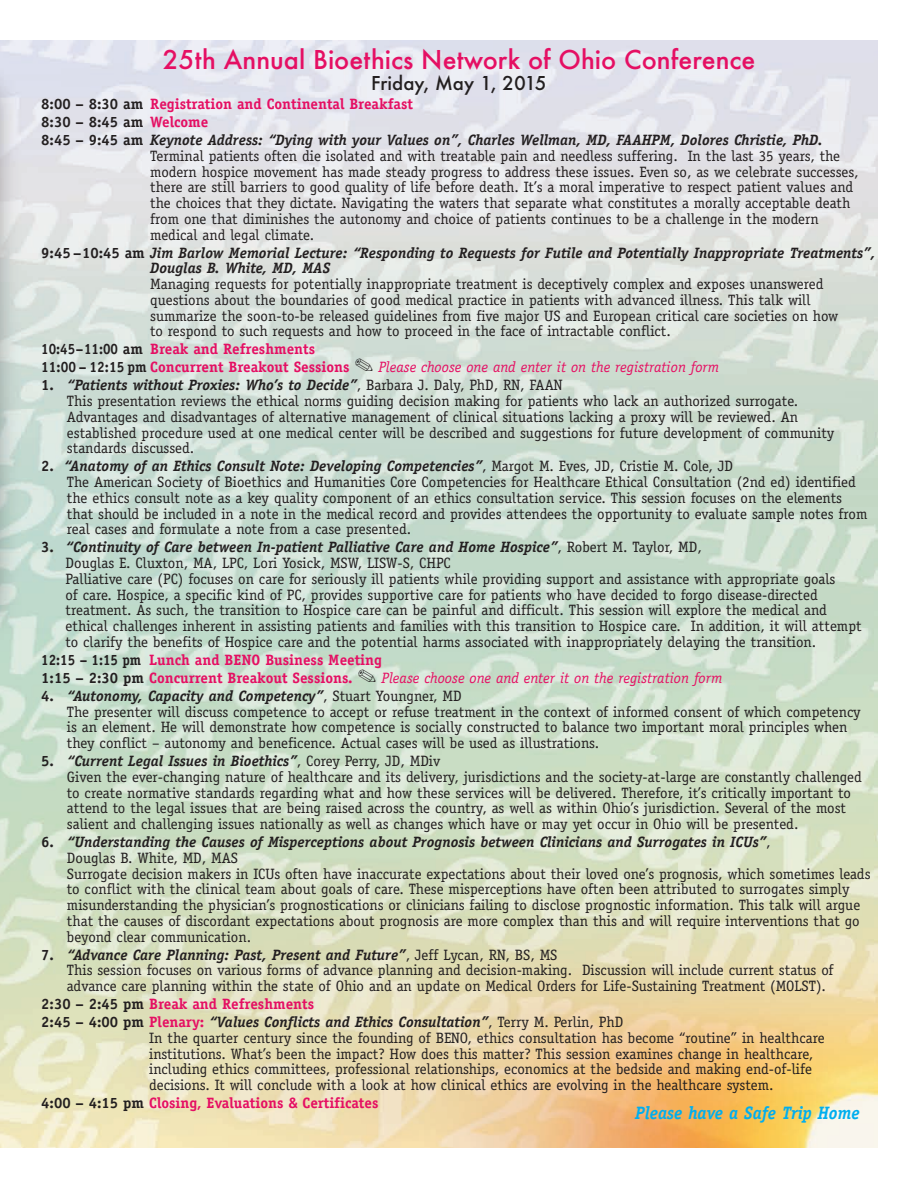
<style>
.page{position:relative;width:918px;height:1188px;background:#fff}
.page>*{position:absolute;margin:0;border:0;box-sizing:border-box;transform-origin:0 0}
.t1{font:500 28.5px "Futura T";color:#e50f63}
.t2{font:500 21px "Futura T";color:#231f20}
.t3{font:italic 700 18px "Officina Serif";color:#00aeef;scale:.95 1}
.t4{font:15px/15.8px "Officina Serif";color:#231f20}
.t5{font:italic 700 15px/18px "Officina Serif";color:#231f20}
.t6{font:700 15px/18px "Officina Serif";color:#e50f63}
.s1{font-style:normal}
.s2{font-style:normal;color:#e50f63}
.s3{color:#231f20}
.s4{font-weight:400;font-style:italic}
.s5{font-weight:700}
.s6{font-weight:700;font-style:italic}
.s7{font-weight:400;font-style:normal}
</style>
<div class="page">
<img style="left:0;top:41px;width:877px;height:1107px">
<h1 class="t1" style="left:162px;top:42px;width:595px">25th Annual Bioethics Network of Ohio Conference</h1>
<h2 class="t2" style="left:371px;top:70px;width:177px">Friday, May 1, 2015</h2>
<p class="t5" style="left:41px;top:96px;width:783px"><span class="s1">8:00 – 8:30 am</span> <span class="s2">Registration and Continental Breakfast<br></span><span class="s1">8:30 – 8:45 am</span> <span class="s2">Welcome<br></span><span class="s1">8:45 – 9:45 am</span> Keynote Address: “Dying with your Values on”, Charles Wellman, MD, FAAHPM, Dolores Christie, PhD.</p>
<p class="t4" style="left:150px;top:148px;width:710px">Terminal patients often die isolated and with treatable pain and needless suffering. In the last 35 years, the modern hospice movement has made steady progress to address these issues. Even so, as we celebrate successes, there are still barriers to good quality of life before death. It’s a moral imperative to respect patient values and the choices that they dictate. Navigating the waters that separate what constitutes a morally acceptable death from one that diminishes the autonomy and choice of patients continues to be a challenge in the modern medical and legal climate.</p>
<p class="t5" style="left:150px;top:246px;width:727px;line-height:15.8px;text-indent:-109px"><span class="s1">9:45 –10:45 am</span> Jim Barlow Memorial Lecture: “Responding to Requests for Futile and Potentially Inappropriate Treatments”,<br>Douglas B. White, MD, MAS</p>
<p class="t4" style="left:150px;top:276px;width:690px">Managing requests for potentially inappropriate treatment is deceptively complex and exposes unanswered questions about the boundaries of good medical practice in patients with advanced illness. This talk will summarize the soon-to-be released guidelines from five major US and European critical care societies on how to respond to such requests and how to proceed in the face of intractable conflict.</p>
<p class="t6" style="left:41px;top:341px;width:680px"><span class="s3">10:45–11:00 am</span> Break and Refreshments<br><span class="s3">11:00 – 12:15 pm</span> Concurrent Breakout Sessions <span class="s3">✎</span> <span class="s4">Please choose one and enter it on the registration form</span></p>
<p class="t4" style="left:67px;top:377px;width:769px;text-indent:-26px"><span class="s5">1.</span> <span class="s6">“Patients without Proxies: Who’s to Decide”</span>, Barbara J. Daly, PhD, RN, FAAN<br>This presentation reviews the ethical norms guiding decision making for patients who lack an authorized surrogate.<br>Advantages and disadvantages of alternative management of clinical situations lacking a proxy will be reviewed. An established procedure used at one medical center will be described and suggestions for future development of community standards discussed.</p>
<p class="t4" style="left:67px;top:458px;width:802px;text-indent:-26px"><span class="s5">2.</span> <span class="s6">“Anatomy of an Ethics Consult Note: Developing Competencies”</span>, Margot M. Eves, JD, Cristie M. Cole, JD<br>The American Society of Bioethics and Humanities Core Competencies for Healthcare Ethical Consultation (2nd ed) identified the ethics consult note as a key quality component of an ethics consultation service. This session focuses on the elements that should be included in a note in the medical record and provides attendees the opportunity to evaluate sample notes from real cases and formulate a note from a case presented.</p>
<p class="t4" style="left:66px;top:539px;width:798px;text-indent:-24px"><span class="s5">3.</span> <span class="s6">“Continuity of Care between In-patient Palliative Care and Home Hospice”</span>, Robert M. Taylor, MD,<br>Douglas E. Cluxton, MA, LPC, Lori Yosick, MSW, LISW-S, CHPC<br>Palliative care (PC) focuses on care for seriously ill patients while providing support and assistance with appropriate goals<br>of care. Hospice, a specific kind of PC, provides supportive care for patients who have decided to forgo disease-directed treatment. As such, the transition to Hospice care can be painful and difficult. This session will explore the medical and ethical challenges inherent in assisting patients and families with this transition to Hospice care. In addition, it will attempt to clarify the benefits of Hospice care and the potential harms associated with inappropriately delaying the transition.</p>
<p class="t6" style="left:41px;top:652px;width:683px"><span class="s3">12:15 – 1:15 pm</span> Lunch and BENO Business Meeting<br><span class="s3">1:15 – 2:30 pm</span> Concurrent Breakout Sessions. <span class="s3">✎</span> <span class="s4">Please choose one and enter it on the registration form</span></p>
<p class="t4" style="left:67px;top:688px;width:795px;text-indent:-26px"><span class="s5">4.</span> <span class="s6">“Autonomy, Capacity and Competency”</span>, Stuart Youngner, MD<br>The presenter will discuss competence to accept or refuse treatment in the context of informed consent of which competency is an element. He will demonstrate how competence is socially constructed to balance two important moral principles when they conflict – autonomy and beneficence. Actual cases will be used as illustrations.</p>
<p class="t4" style="left:67px;top:753px;width:796px;text-indent:-26px"><span class="s5">5.</span> <span class="s6">“Current Legal Issues in Bioethics”</span>, Corey Perry, JD, MDiv<br>Given the ever-changing nature of healthcare and its delivery, jurisdictions and the society-at-large are constantly challenged to create normative standards regarding what and how these services will be delivered. Therefore, it’s critically important to attend to the legal issues that are being raised across the country, as well as within Ohio’s jurisdiction. Several of the most salient and challenging issues nationally as well as changes which have or may yet occur in Ohio will be presented.</p>
<p class="t4" style="left:67px;top:834px;width:805px;text-indent:-26px"><span class="s5">6.</span> <span class="s6">“Understanding the Causes of Misperceptions about Prognosis between Clinicians and Surrogates in ICUs”</span>,<br>Douglas B. White, MD, MAS<br>Surrogate decision makers in ICUs often have inaccurate expectations about their loved one’s prognosis, which sometimes leads to conflict with the clinical team about goals of care. These misperceptions have often been attributed to surrogates simply misunderstanding the physician’s prognostications or clinicians failing to disclose prognostic information. This talk will argue that the causes of discordant expectations about prognosis are more complex than this and will require interventions that go beyond clear communication.</p>
<p class="t4" style="left:67px;top:946px;width:768px;text-indent:-26px"><span class="s5">7.</span> <span class="s6">“Advance Care Planning: Past, Present and Future”</span>, Jeff Lycan, RN, BS, MS<br>This session focuses on various forms of advance planning and decision-making. Discussion will include current status of advance care planning within the state of Ohio and an update on Medical Orders for Life-Sustaining Treatment (MOLST).</p>
<p class="t5" style="left:41px;top:996px;width:584px"><span class="s1">2:30 – 2:45 pm</span> <span class="s2">Break and Refreshments<br></span><span class="s1">2:45 – 4:00 pm</span> <span class="s2">Plenary:</span> “Values Conflicts and Ethics Consultation”<span class="s7">, Terry M. Perlin, PhD</span></p>
<p class="t4" style="left:149px;top:1030px;width:677px">In the quarter century since the founding of BENO, ethics consultation has become “routine” in healthcare institutions. What’s been the impact? How does this matter? This session examines change in healthcare, including ethics committees, professional relationships, economics at the bedside and making end-of-life decisions. It will conclude with a look at how clinical ethics are evolving in the healthcare system.</p>
<p class="t6" style="left:41px;top:1095px;width:339px"><span class="s3">4:00 – 4:15 pm</span> Closing, Evaluations &amp; Certificates</p>
<p class="t3" style="left:635px;top:1106px;width:238px">Please have a Safe Trip Home</p>
</div>
